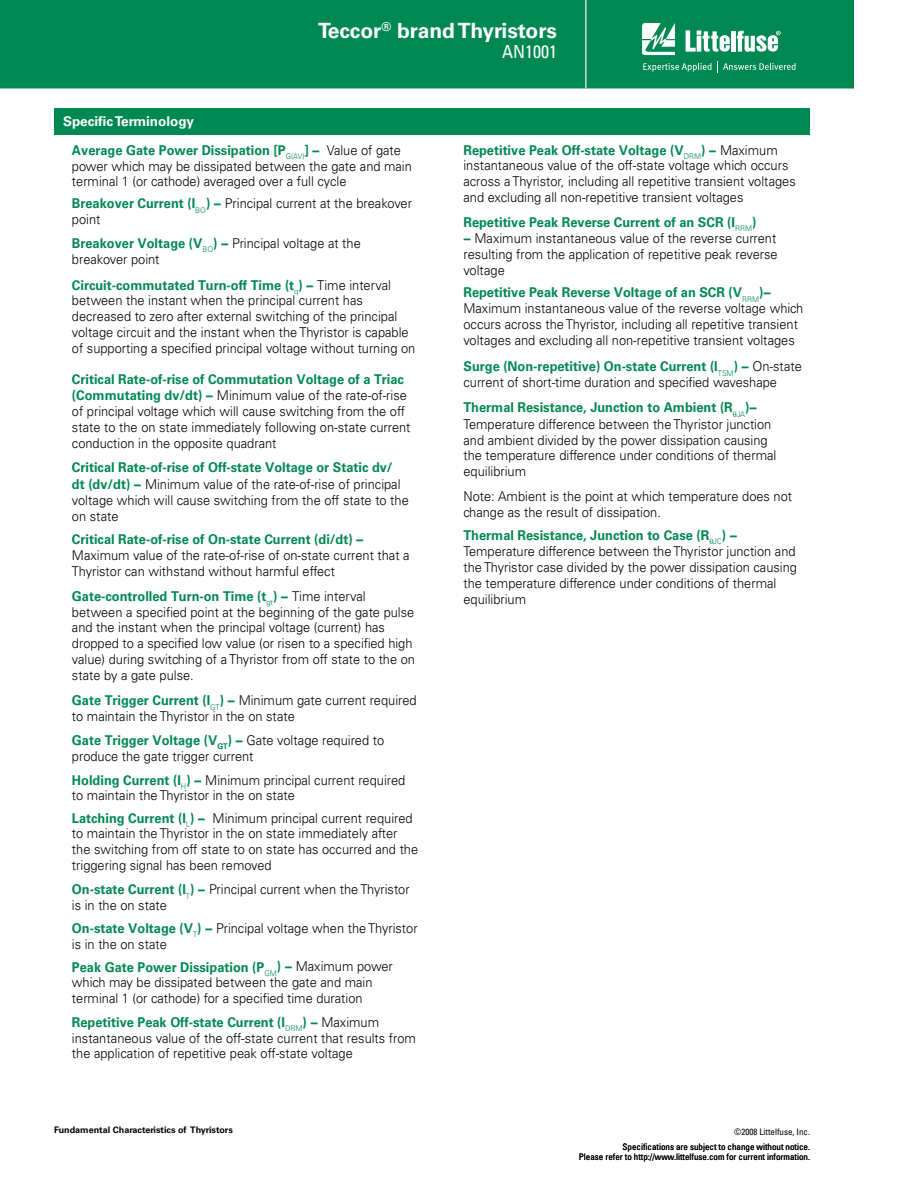
<style>
.page{position:relative;width:918px;height:1188px;background:#fff}
.page>*{position:absolute;margin:0;border:0;box-sizing:border-box;transform-origin:0 0}
.t1{font:700 21px "Univers LT Std";color:#fff}
.t2{font:condensed 18px "Univers LT Std";color:#fff}
.t3{font:300 13.5px/15.8px "Univers LT Std";color:#000;scale:.95 1}
.t4{font:700 13.5px/28.7px "Univers LT Std";color:#008852;scale:.95 1}
.t5{font:condensed 9px/10.5px "Univers LT Std";color:#000;text-align:right}
.t6{font:700 9px "Univers LT Std";color:#000}
.s1{color:#fff}
.s2{font-weight:300;color:#000}
.s3{font-weight:700;color:#008852}
</style>
<div class="page">
<div style="left:0;top:0;width:854px;height:88px;background:#008852"></div>
<hr style="left:585px;top:0;width:1px;height:88px;background:#fff">
<svg style="left:642px;top:23px;width:33px;height:32px"></svg>
<hr style="left:731px;top:31px;width:4px;height:21px;background:#fff">
<svg style="left:737px;top:31px;width:44px;height:21px"></svg>
<svg style="left:686px;top:30px;width:44px;height:22px"></svg>
<svg style="left:643px;top:61px;width:153px;height:11px;background:#2e9d71"></svg>
<div style="left:54px;top:108px;width:756px;height:27px;background:#008852"></div>
<h1 class="t1" style="left:318px;top:20px;width:241px">Teccor<sup>®</sup> brand Thyristors</h1>
<p class="t4" style="left:72px;top:108px;width:348px;text-indent:-9px"><span class="s1">Specific Terminology<br></span>Average Gate Power Dissipation [P<sub>G(AV)</sub>] − <span class="s2">Value of gate</span></p>
<p class="t3" style="left:72px;top:159px;width:359px">power which may be dissipated between the gate and main terminal 1 (or cathode) averaged over a full cycle</p>
<p class="t3" style="left:72px;top:197px;width:359px"><span class="s3">Breakover Current (I</span><sub>BO</sub><span class="s3">) −</span> Principal current at the breakover point</p>
<p class="t3" style="left:72px;top:236px;width:306px"><span class="s3">Breakover Voltage (V</span><sub>BO</sub><span class="s3">) −</span> Principal voltage at the breakover point</p>
<p class="t3" style="left:72px;top:278px;width:363px"><span class="s3">Circuit-commutated Turn-off Time (t</span><sub>q</sub><span class="s3">) −</span> Time interval between the instant when the principal current has decreased to zero after external switching of the principal voltage circuit and the instant when the Thyristor is capable of supporting a specified principal voltage without turning on</p>
<p class="t3" style="left:72px;top:372px;width:358px"><span class="s3">Critical Rate-of-rise of Commutation Voltage of a Triac (Commutating dv/dt) −</span> Minimum value of the rate-of-rise of principal voltage which will cause switching from the off state to the on state immediately following on-state current conduction in the opposite quadrant</p>
<p class="t3" style="left:72px;top:461px;width:356px"><span class="s3">Critical Rate-of-rise of Off-state Voltage or Static dv/ dt (dv/dt) −</span> Minimum value of the rate-of-rise of principal voltage which will cause switching from the off state to the on state</p>
<p class="t4" style="left:72px;top:526px;width:309px">Critical Rate-of-rise of On-state Current (di/dt) −</p>
<p class="t3" style="left:72px;top:548px;width:357px">Maximum value of the rate-of-rise of on-state current that a<br>Thyristor can withstand without harmful effect</p>
<p class="t3" style="left:72px;top:589px;width:363px"><span class="s3">Gate-controlled Turn-on Time (t</span><sub>gt</sub><span class="s3">) −</span> Time interval between a specified point at the beginning of the gate pulse and the instant when the principal voltage (current) has dropped to a specified low value (or risen to a specified high value) during switching of a Thyristor from off state to the on state by a gate pulse.</p>
<p class="t3" style="left:72px;top:693px;width:364px"><span class="s3">Gate Trigger Current (I</span><sub>GT</sub><span class="s3">) −</span> Minimum gate current required to maintain the Thyristor in the on state</p>
<p class="t3" style="left:72px;top:733px;width:330px"><span class="s3">Gate Trigger Voltage (V</span><sub>GT</sub><span class="s3">) −</span> Gate voltage required to produce the gate trigger current</p>
<p class="t3" style="left:72px;top:773px;width:352px"><span class="s3">Holding Current (I</span><sub>H</sub><span class="s3">) −</span> Minimum principal current required to maintain the Thyristor in the on state</p>
<p class="t3" style="left:72px;top:811px;width:366px"><span class="s3">Latching Current (I</span><sub>L</sub><span class="s3">) −</span> Minimum principal current required to maintain the Thyristor in the on state immediately after the switching from off state to on state has occurred and the triggering signal has been removed</p>
<p class="t3" style="left:72px;top:882px;width:357px"><span class="s3">On-state Current (I</span><sub>T</sub><span class="s3">) −</span> Principal current when the Thyristor is in the on state</p>
<p class="t3" style="left:72px;top:921px;width:365px"><span class="s3">On-state Voltage (V</span><sub>T</sub><span class="s3">) −</span> Principal voltage when the Thyristor is in the on state</p>
<p class="t3" style="left:72px;top:960px;width:339px"><span class="s3">Peak Gate Power Dissipation (P</span><sub>GM</sub><span class="s3">) −</span> Maximum power which may be dissipated between the gate and main terminal 1 (or cathode) for a specified time duration</p>
<p class="t3" style="left:72px;top:1015px;width:364px"><span class="s3">Repetitive Peak Off-state Current (I</span><sub>DRM</sub><span class="s3">) −</span> Maximum instantaneous value of the off-state current that results from the application of repetitive peak off-state voltage</p>
<p class="t6" style="left:54px;top:1126px;width:180px">Fundamental Characteristics of Thyristors</p>
<h2 class="t2" style="left:502px;top:43px;width:56px">AN1001</h2>
<p class="t3" style="left:463px;top:143px;width:351px"><span class="s3">Repetitive Peak Off-state Voltage (V</span><sub>DRM</sub><span class="s3">) −</span> Maximum instantaneous value of the off-state voltage which occurs across a Thyristor, including all repetitive transient voltages and excluding all non-repetitive transient voltages</p>
<p class="t3" style="left:463px;top:215px;width:332px"><span class="s3">Repetitive Peak Reverse Current of an SCR (I</span><sub>RRM</sub><span class="s3">)<br>−</span> Maximum instantaneous value of the reverse current resulting from the application of repetitive peak reverse voltage</p>
<p class="t3" style="left:463px;top:285px;width:359px"><span class="s3">Repetitive Peak Reverse Voltage of an SCR (V</span><sub>RRM</sub><span class="s3">)− </span>Maximum instantaneous value of the reverse voltage which occurs across the Thyristor, including all repetitive transient voltages and excluding all non-repetitive transient voltages</p>
<p class="t3" style="left:463px;top:359px;width:358px"><span class="s3">Surge (Non-repetitive) On-state Current (I</span><sub>TSM</sub><span class="s3">) −</span> On-state current of short-time duration and specified waveshape</p>
<p class="t3" style="left:463px;top:401px;width:331px"><span class="s3">Thermal Resistance, Junction to Ambient (R</span> <sub>JA</sub><span class="s3">)− </span>Temperature difference between the Thyristor junction and ambient divided by the power dissipation causing the temperature difference under conditions of thermal equilibrium</p>
<p class="t3" style="left:463px;top:490px;width:348px">Note: Ambient is the point at which temperature does not change as the result of dissipation.</p>
<p class="t3" style="left:463px;top:528px;width:353px"><span class="s3">Thermal Resistance, Junction to Case (R</span> <sub>JC</sub><span class="s3">) − </span>Temperature difference between the Thyristor junction and the Thyristor case divided by the power dissipation causing the temperature difference under conditions of thermal equilibrium</p>
<p class="t5" style="left:734px;top:1127px;width:77px">©2008 Littelfuse, Inc.</p>
<p class="t5" style="left:579px;top:1142px;width:233px">Specifications are subject to change without notice.<br>Please refer to http://www.littelfuse.com for current information.</p>
</div>
